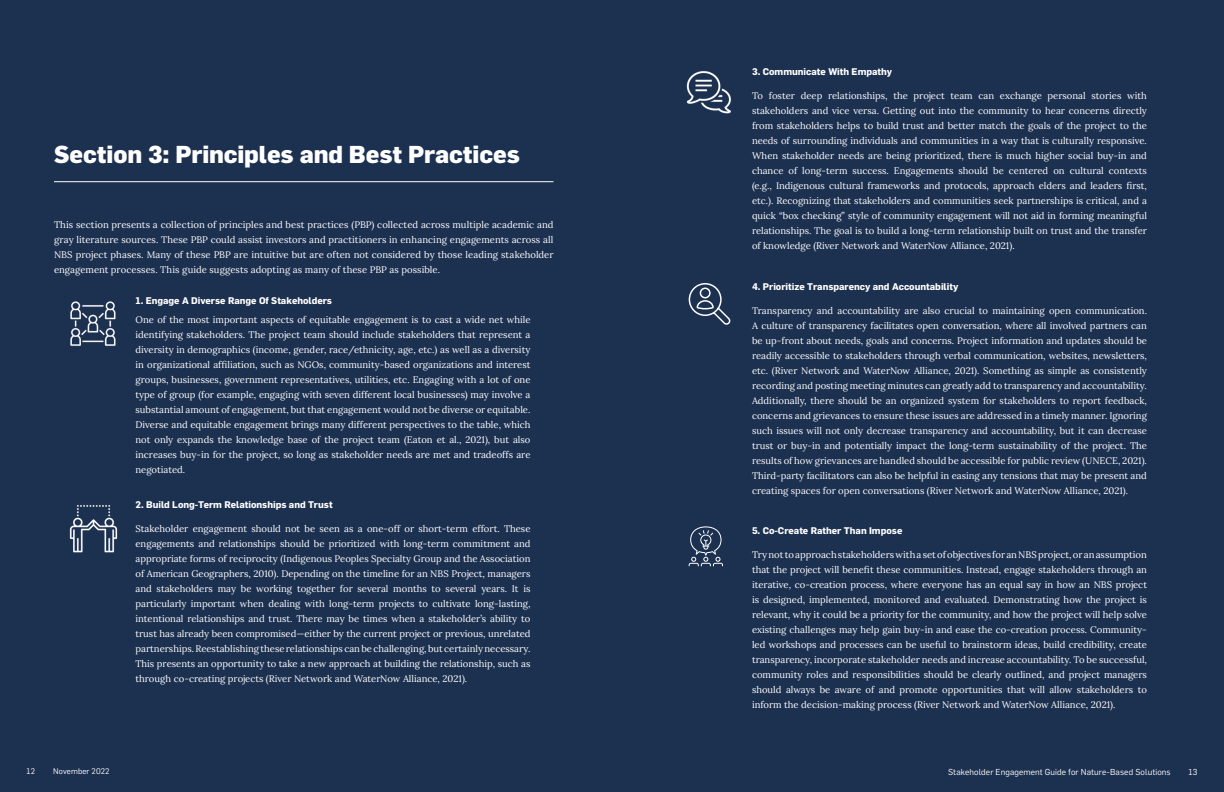
<style>
.page{position:relative;width:1224px;height:792px;background:#1c3050}
.page>*{position:absolute;margin:0;border:0;box-sizing:border-box;transform-origin:0 0}
.t1{font:800 24px "Flama";letter-spacing:-.005em;color:#fff}
.t2{font:9.5px/15px "Lora";color:#fff;text-align:justify}
.t3{font:700 9.5px "Flama";color:#fff}
.t4{font:8.5px "Flama";letter-spacing:.01em;color:#fff}
.t5{font:8px "Flama";letter-spacing:.015em;color:#fff}
</style>
<div class="page">
<hr style="left:54px;top:181px;width:500px;height:1px;background:#fff">
<img style="left:70px;top:301px;width:46px;height:45px">
<img style="left:69px;top:505px;width:49px;height:48px">
<img style="left:686px;top:71px;width:45px;height:43px">
<svg style="left:688px;top:283px;width:43px;height:42px"></svg>
<svg style="left:689px;top:526px;width:34px;height:40px"></svg>
<h1 class="t1" style="left:54px;top:140px;width:468px">Section 3: Principles and Best Practices</h1>
<p class="t2" style="left:54px;top:217px;width:501px">This section presents a collection of principles and best practices (PBP) collected across multiple academic and gray literature sources. These PBP could assist investors and practitioners in enhancing engagements across all NBS project phases. Many of these PBP are intuitive but are often not considered by those leading stakeholder engagement processes. This guide suggests adopting as many of these PBP as possible.</p>
<p class="t3" style="left:136px;top:295px;width:198px">1. Engage A Diverse Range Of Stakeholders</p>
<p class="t2" style="left:136px;top:312px;width:397px">One of the most important aspects of equitable engagement is to cast a wide net while identifying stakeholders. The project team should include stakeholders that represent a diversity in demographics (income, gender, race/ethnicity, age, etc.) as well as a diversity in organizational affiliation, such as NGOs, community-based organizations and interest groups, businesses, government representatives, utilities, etc. Engaging with a lot of one type of group (for example, engaging with seven different local businesses) may involve a substantial amount of engagement, but that engagement would not be diverse or equitable.<br>Diverse and equitable engagement brings many different perspectives to the table, which not only expands the knowledge base of the project team (Eaton et al., 2021), but also increases buy-in for the project, so long as stakeholder needs are met and tradeoffs are negotiated.</p>
<p class="t3" style="left:136px;top:499px;width:199px">2. Build Long-Term Relationships and Trust</p>
<p class="t2" style="left:136px;top:521px;width:397px">Stakeholder engagement should not be seen as a one-off or short-term effort. These engagements and relationships should be prioritized with long-term commitment and appropriate forms of reciprocity (Indigenous Peoples Specialty Group and the Association of American Geographers, 2010). Depending on the timeline for an NBS Project, managers and stakeholders may be working together for several months to several years. It is particularly important when dealing with long-term projects to cultivate long-lasting, intentional relationships and trust. There may be times when a stakeholder’s ability to trust has already been compromised—either by the current project or previous, unrelated partnerships. Reestablishing these relationships can be challenging, but certainly necessary.<br>This presents an opportunity to take a new approach at building the relationship, such as through co-creating projects (River Network and WaterNow Alliance, 2021).</p>
<p class="t3" style="left:752px;top:66px;width:142px">3. Communicate With Empathy</p>
<p class="t2" style="left:752px;top:87px;width:397px">To foster deep relationships, the project team can exchange personal stories with stakeholders and vice versa. Getting out into the community to hear concerns directly from stakeholders helps to build trust and better match the goals of the project to the needs of surrounding individuals and communities in a way that is culturally responsive.<br>When stakeholder needs are being prioritized, there is much higher social buy-in and chance of long-term success. Engagements should be centered on cultural contexts (e.g., Indigenous cultural frameworks and protocols, approach elders and leaders first, etc.). Recognizing that stakeholders and communities seek partnerships is critical, and a quick “box checking” style of community engagement will not aid in forming meaningful relationships. The goal is to build a long-term relationship built on trust and the transfer of knowledge (River Network and WaterNow Alliance, 2021).</p>
<p class="t3" style="left:752px;top:281px;width:208px">4. Prioritize Transparency and Accountability</p>
<p class="t2" style="left:752px;top:303px;width:397px">Transparency and accountability are also crucial to maintaining open communication.<br>A culture of transparency facilitates open conversation, where all involved partners can be up-front about needs, goals and concerns. Project information and updates should be readily accessible to stakeholders through verbal communication, websites, newsletters, etc. (River Network and WaterNow Alliance, 2021). Something as simple as consistently recording and posting meeting minutes can greatly add to transparency and accountability.<br>Additionally, there should be an organized system for stakeholders to report feedback, concerns and grievances to ensure these issues are addressed in a timely manner. Ignoring such issues will not only decrease transparency and accountability, but it can decrease trust or buy-in and potentially impact the long-term sustainability of the project. The results of how grievances are handled should be accessible for public review (UNECE, 2021).<br>Third-party facilitators can also be helpful in easing any tensions that may be present and creating spaces for open conversations (River Network and WaterNow Alliance, 2021).</p>
<p class="t3" style="left:752px;top:525px;width:152px">5. Co-Create Rather Than Impose</p>
<p class="t2" style="left:752px;top:546px;width:397px">Try not to approach stakeholders with a set of objectives for an NBS project, or an assumption that the project will benefit these communities. Instead, engage stakeholders through an iterative, co-creation process, where everyone has an equal say in how an NBS project is designed, implemented, monitored and evaluated. Demonstrating how the project is relevant, why it could be a priority for the community, and how the project will help solve existing challenges may help gain buy-in and ease the co-creation process. Community&shy;led workshops and processes can be useful to brainstorm ideas, build credibility, create transparency, incorporate stakeholder needs and increase accountability. To be successful, community roles and responsibilities should be clearly outlined, and project managers should always be aware of and promote opportunities that will allow stakeholders to inform the decision-making process (River Network and WaterNow Alliance, 2021).</p>
<p class="t5" style="left:27px;top:767px;width:10px">12</p>
<p class="t5" style="left:53px;top:767px;width:58px">November 2022</p>
<p class="t4" style="left:948px;top:767px;width:224px">Stakeholder Engagement Guide for Nature-Based Solutions</p>
<p class="t4" style="left:1189px;top:767px;width:11px">13</p>
</div>
